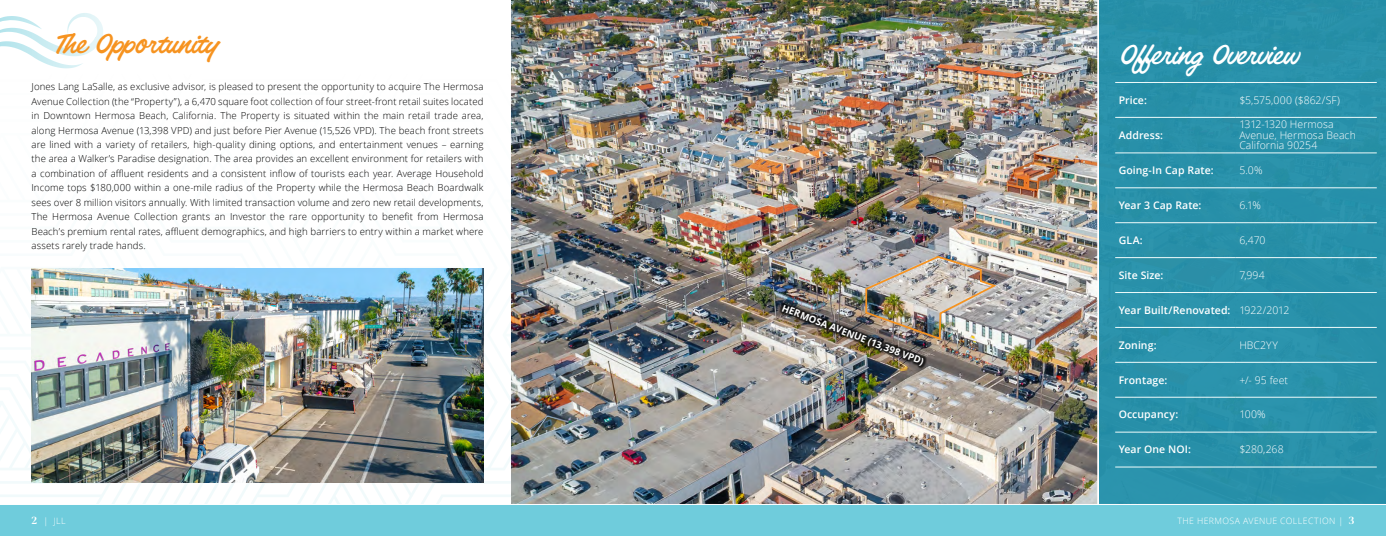
<style>
.page{position:relative;width:1386px;height:536px;background:#fff}
.page>*{position:absolute;margin:0;border:0;box-sizing:border-box;transform-origin:0 0}
.t1{font:32.38px "Filmotype Lucky";letter-spacing:-.015em;color:#fff}
.t2{font:32.38px "Filmotype Lucky";letter-spacing:-.015em;color:#f69320}
.t3{font:600 10.5px "Open Sans";letter-spacing:.005em;color:#fff}
.t4{font:300 10.5px/10.5px "Open Sans";letter-spacing:.005em;color:#fff}
.t5{font:300 9.62px/14.4px "Open Sans";letter-spacing:.01em;color:#000;text-align:justify}
.t6{font:700 9.62px "Open Sans";color:#fff}
.t7{font:300 8.75px "Open Sans";letter-spacing:.045em;color:#fff}
.s1{font-weight:300}
.s2{font-family:"Span";font-weight:700;font-size:10.5px}
</style>
<div class="page">
<svg style="left:0;top:58px;width:512px;height:446px"></svg>
<img style="left:512px;top:0;width:585px;height:504px">
<img style="left:32px;top:268px;width:452px;height:214px">
<div style="left:779px;top:301px;width:148px;height:68px;background:#000;opacity:.75"></div>
<img style="left:864px;top:255px;width:135px;height:86px">
<svg style="left:0;top:13px;width:103px;height:55px"></svg>
<div style="left:1097px;top:0;width:289px;height:504px;background:#2890aa"></div>
<div style="left:0;top:505px;width:1386px;height:31px;background:#6fccdc"></div>
<h1 class="t2" style="left:53px;top:26px;width:167px">The Opportunity</h1>
<p class="t5" style="left:32px;top:79px;width:454px">Jones Lang LaSalle, as exclusive advisor, is pleased to present the opportunity to acquire The Hermosa Avenue Collection (the “Property”), a 6,470 square foot collection of four street-front retail suites located in Downtown Hermosa Beach, California. The Property is situated within the main retail trade area, along Hermosa Avenue (13,398 VPD) and just before Pier Avenue (15,526 VPD). The beach front streets are lined with a variety of retailers, high-quality dining options, and entertainment venues – earning the area a Walker’s Paradise designation. The area provides an excellent environment for retailers with a combination of affluent residents and a consistent inflow of tourists each year. Average Household Income tops $180,000 within a one-mile radius of the Property while the Hermosa Beach Boardwalk sees over 8 million visitors annually. With limited transaction volume and zero new retail developments, The Hermosa Avenue Collection grants an Investor the rare opportunity to benefit from Hermosa Beach’s premium rental rates, affluent demographics, and high barriers to entry within a market where assets rarely trade hands.</p>
<p class="t6" style="left:785px;top:301px;width:153px;rotate:21deg">HERMOSA AVENUE (13,398 VPD)</p>
<h1 class="t1" style="left:1119px;top:37px;width:182px">Offering Overview</h1>
<p class="t3" style="left:1119px;top:93px;width:30px">Price:</p>
<p class="t4" style="left:1239px;top:94px;width:102px">$5,575,000 ($862/SF)</p>
<p class="t3" style="left:1119px;top:128px;width:46px">Address:</p>
<p class="t4" style="left:1239px;top:119px;width:118px">1312-1320 Hermosa<br>Avenue, Hermosa Beach<br>California 90254</p>
<p class="t3" style="left:1119px;top:163px;width:96px">Going-In Cap Rate:</p>
<p class="t4" style="left:1239px;top:165px;width:25px">5.0%</p>
<p class="t3" style="left:1119px;top:198px;width:84px">Year 3 Cap Rate:</p>
<p class="t4" style="left:1239px;top:199px;width:23px">6.1%</p>
<p class="t3" style="left:1119px;top:233px;width:26px">GLA:</p>
<p class="t4" style="left:1239px;top:234px;width:28px">6,470</p>
<p class="t3" style="left:1119px;top:268px;width:46px">Site Size:</p>
<p class="t4" style="left:1239px;top:269px;width:27px">7,994</p>
<p class="t3" style="left:1119px;top:302px;width:172px">Year Built/Renovated: <span class="s1">1922/2012</span></p>
<p class="t3" style="left:1119px;top:337px;width:39px">Zoning:</p>
<p class="t4" style="left:1239px;top:339px;width:40px">HBC2YY</p>
<p class="t3" style="left:1119px;top:372px;width:50px">Frontage:</p>
<p class="t4" style="left:1239px;top:374px;width:50px">+/- 95 feet</p>
<p class="t3" style="left:1119px;top:407px;width:61px">Occupancy:</p>
<p class="t4" style="left:1239px;top:409px;width:28px">100%</p>
<p class="t3" style="left:1119px;top:442px;width:74px">Year One NOI:</p>
<p class="t4" style="left:1239px;top:444px;width:46px">$280,268</p>
<p class="t7" style="left:32px;top:514px;width:36px"><span class="s2">2</span> | JLL</p>
<p class="t7" style="left:1178px;top:514px;width:178px">THE HERMOSA AVENUE COLLECTION | <span class="s2">3</span></p>
</div>
